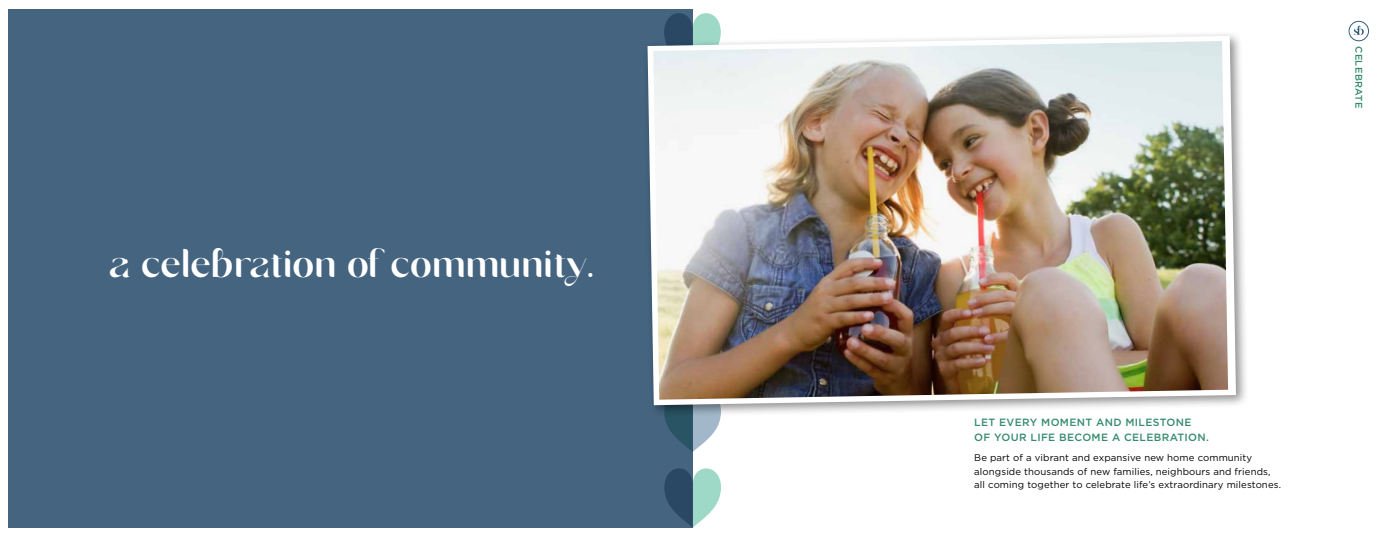
<style>
.page{position:relative;width:1386px;height:536px;background:#fff}
.page>*{position:absolute;margin:0;border:0;box-sizing:border-box;transform-origin:0 0}
.t1{font:43.75px "Monea Alegante";letter-spacing:.01em;color:#fff}
.t2{font:500 10.5px/14.9px "Gotham";letter-spacing:.035em;color:#368b6f}
.t3{font:9.62px/13.1px "Gotham";letter-spacing:.01em;color:#000}
.t4{font:500 9.62px "Gotham";letter-spacing:.035em;color:#368b6f}
</style>
<div class="page">
<div style="left:8px;top:9px;width:685px;height:518px;background:#44647f"></div>
<svg style="left:664px;top:13px;width:57px;height:18px"></svg>
<svg style="left:665px;top:418px;width:56px;height:34px"></svg>
<svg style="left:664px;top:468px;width:57px;height:59px"></svg>
<div style="left:642px;top:31px;width:607px;height:387px;background:#000;opacity:.44"></div>
<svg style="left:648px;top:36px;width:588px;height:369px"></svg>
<img style="left:653px;top:41px;width:575px;height:358px">
<svg style="left:1354px;top:25px;width:10px;height:10px"></svg>
<div style="left:1349px;top:21px;width:20px;height:20px;border:1px solid #345e79;border-radius:50%"></div>
<h1 class="t1" style="left:109px;top:245px;width:486px">a celebration of community.</h1>
<p class="t4" style="left:1365px;top:46px;width:63px;rotate:90deg">CELEBRATE</p>
<p class="t2" style="left:974px;top:415px;width:236px">LET EVERY MOMENT AND MILESTONE<br>OF YOUR LIFE BECOME A CELEBRATION.</p>
<p class="t3" style="left:974px;top:451px;width:308px">Be part of a vibrant and expansive new home community alongside thousands of new families, neighbours and friends, all coming together to celebrate life’s extraordinary milestones.</p>
</div>
